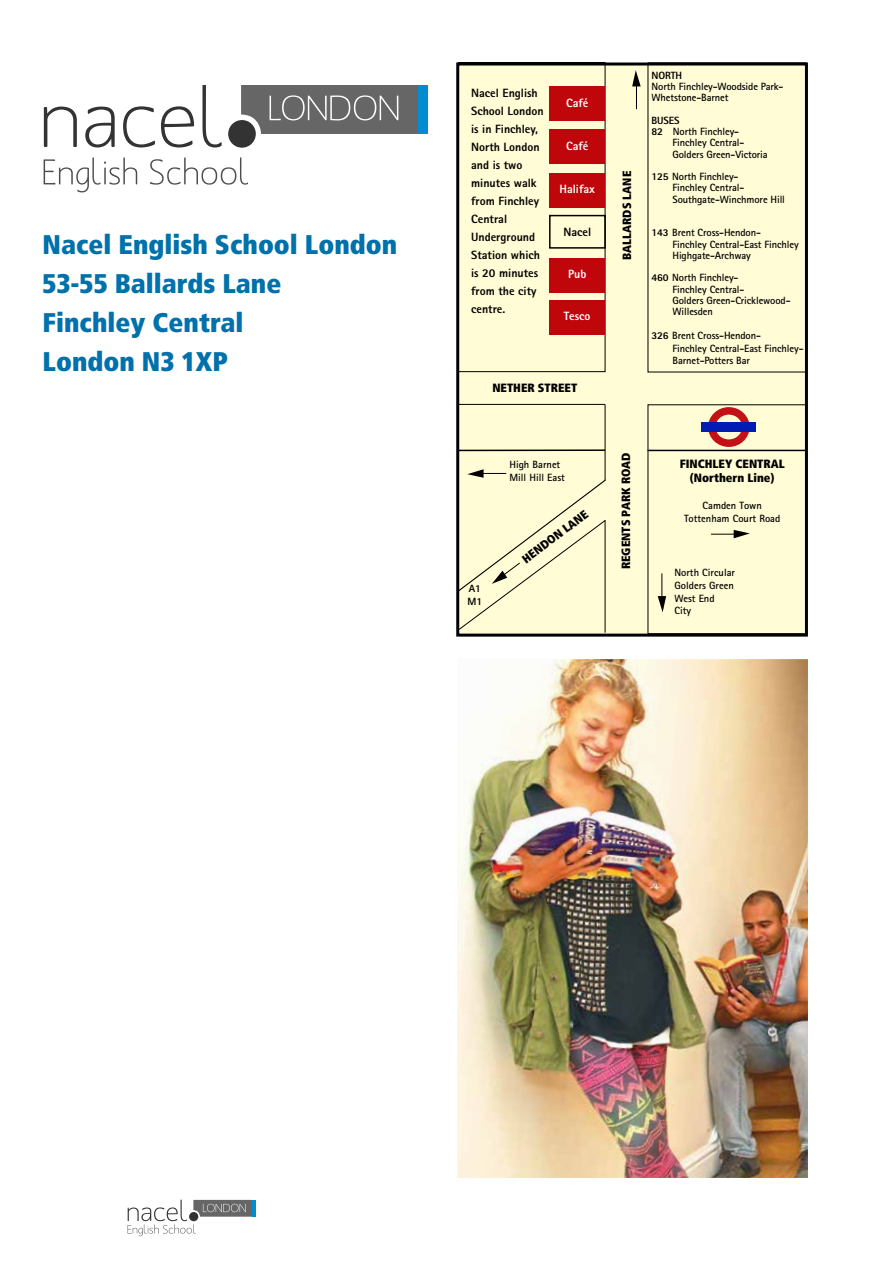
<style>
.page{position:relative;width:893px;height:1263px;background:#fff}
.page>*{position:absolute;margin:0;border:0;box-sizing:border-box;transform-origin:0 0}
.t1{font:900 condensed 27px/39px "Frutiger";color:#0071aa}
.t2{font:800 12px/18px "Rotis Sans Serif";color:#000}
.t3{font:900 condensed 12px/14.4px "Frutiger";color:#000;text-align:center}
.t4{font:800 12px "Rotis Sans Serif";color:#fff}
.t5{font:700 10.5px/11.2px "Rotis Sans Serif";letter-spacing:-.01em;color:#000}
.t6{font:800 10.5px/12.6px "Rotis Sans Serif";letter-spacing:-.01em;color:#000}
.s1{font-weight:800}
</style>
<div class="page">
<hr style="left:252px;top:1200px;width:3px;height:17px;background:#008cce">
<svg style="left:128px;top:1199px;width:124px;height:37px"></svg>
<img style="left:457px;top:659px;width:351px;height:519px">
<div style="left:458px;top:64px;width:348px;height:571px;background:#fffcd6"></div>
<div style="left:456px;top:63px;width:352px;height:574px;border:3px solid #000"></div>
<div style="left:458px;top:62px;width:147px;height:310px;border:1px solid #000"></div>
<div style="left:648px;top:63px;width:159px;height:309px;border:1px solid #000"></div>
<div style="left:648px;top:404px;width:159px;height:230px;border:1px solid #000"></div>
<div style="left:549px;top:87px;width:56px;height:34px;background:#be060b"></div>
<div style="left:549px;top:130px;width:56px;height:34px;background:#be060b"></div>
<div style="left:549px;top:173px;width:56px;height:35px;background:#be060b"></div>
<div style="left:549px;top:258px;width:56px;height:35px;background:#be060b"></div>
<div style="left:549px;top:300px;width:56px;height:34px;background:#be060b"></div>
<div style="left:549px;top:215px;width:57px;height:34px;border:2px solid #000"></div>
<hr style="left:459px;top:404px;width:146px;height:1px;background:#000">
<hr style="left:605px;top:404px;width:1px;height:76px;background:#000">
<hr style="left:605px;top:520px;width:1px;height:113px;background:#000">
<svg style="left:456px;top:469px;width:150px;height:161px"></svg>
<svg style="left:711px;top:530px;width:39px;height:8px"></svg>
<svg style="left:658px;top:573px;width:8px;height:39px"></svg>
<hr style="left:458px;top:449px;width:147px;height:2px;background:#000">
<hr style="left:648px;top:450px;width:159px;height:1px;background:#000">
<div style="left:708px;top:407px;width:42px;height:40px;border:8px solid #c41118;border-radius:50%"></div>
<div style="left:702px;top:422px;width:54px;height:9px;background:#001cb3"></div>
<svg style="left:632px;top:70px;width:9px;height:39px"></svg>
<svg style="left:44px;top:107px;width:33px;height:40px"></svg>
<svg style="left:85px;top:107px;width:30px;height:40px"></svg>
<svg style="left:123px;top:106px;width:32px;height:41px"></svg>
<svg style="left:161px;top:106px;width:33px;height:41px"></svg>
<svg style="left:202px;top:85px;width:20px;height:62px"></svg>
<div style="left:228px;top:120px;width:28px;height:28px;background:#333;border-radius:50%"></div>
<svg style="left:44px;top:157px;width:93px;height:35px"></svg>
<svg style="left:150px;top:157px;width:98px;height:28px"></svg>
<div style="left:418px;top:85px;width:9px;height:49px;background:#008cce"></div>
<svg style="left:241px;top:85px;width:177px;height:49px;background:#727272"></svg>
<h1 class="t1" style="left:43px;top:227px;width:356px">Nacel English School London<br>53-55 Ballards Lane<br>Finchley Central<br>London N3 1XP</h1>
<p class="t2" style="left:471px;top:85px;width:74px">Nacel English<br>School London is in Finchley,<br>North London and is two minutes walk from Finchley<br>Central<br>Underground<br>Station which is 20 minutes from the city centre.</p>
<p class="t4" style="left:566px;top:98px;width:24px">Café</p>
<p class="t4" style="left:566px;top:141px;width:24px">Café</p>
<p class="t4" style="left:559px;top:185px;width:37px">Halifax</p>
<p class="t2" style="left:563px;top:224px;width:29px">Nacel</p>
<p class="t4" style="left:568px;top:270px;width:20px">Pub</p>
<p class="t4" style="left:564px;top:311px;width:28px">Tesco</p>
<p class="t3" style="left:492px;top:382px;width:86px">NETHER STREET</p>
<p class="t5" style="left:509px;top:460px;width:57px;line-height:12.6px">High Barnet<br>Mill Hill East</p>
<p class="t6" style="left:468px;top:583px;width:16px">A1<br>M1</p>
<p class="t3" style="left:520px;top:555px;width:81px;rotate:-37deg">HENDON LANE</p>
<p class="t3" style="left:621px;top:260px;width:91px;rotate:-90deg">BALLARDS LANE</p>
<p class="t6" style="left:651px;top:70px;width:32px">NORTH</p>
<p class="t5" style="left:651px;top:82px;width:133px">North Finchley-Woodside Park-<br>Whetstone-Barnet</p>
<p class="t6" style="left:651px;top:115px;width:30px">BUSES</p>
<p class="t5" style="left:651px;top:127px;width:89px"><span class="s1">82</span> North Finchley-</p>
<p class="t5" style="left:672px;top:138px;width:73px">Finchley Central-</p>
<p class="t5" style="left:672px;top:149px;width:97px">Golders Green-Victoria</p>
<p class="t5" style="left:672px;top:172px;width:114px;text-indent:-21px"><span class="s1">125</span> North Finchley-<br>Finchley Central-<br>Southgate-Winchmore Hill</p>
<p class="t5" style="left:672px;top:228px;width:128px;text-indent:-21px"><span class="s1">143</span> Brent Cross-Hendon-<br>Finchley Central-East Finchley<br>Highgate-Archway</p>
<p class="t5" style="left:672px;top:273px;width:120px;text-indent:-21px"><span class="s1">460</span> North Finchley-<br>Finchley Central-<br>Golders Green-Cricklewood-<br>Willesden</p>
<p class="t5" style="left:672px;top:330px;width:132px;line-height:12.6px;text-indent:-21px"><span class="s1">326</span> Brent Cross-Hendon-<br>Finchley Central-East Finchley-<br>Barnet-Potters Bar</p>
<p class="t3" style="left:620px;top:569px;width:118px;rotate:-90deg">REGENTS PARK ROAD</p>
<p class="t3" style="left:680px;top:457px;width:107px">FINCHLEY CENTRAL (Northern Line)</p>
<p class="t5" style="left:684px;top:500px;width:98px;line-height:12.6px;text-align:center">Camden Town<br>Tottenham Court Road</p>
<p class="t5" style="left:674px;top:568px;width:62px;line-height:12.6px">North Circular<br>Golders Green<br>West End<br>City</p>
</div>
